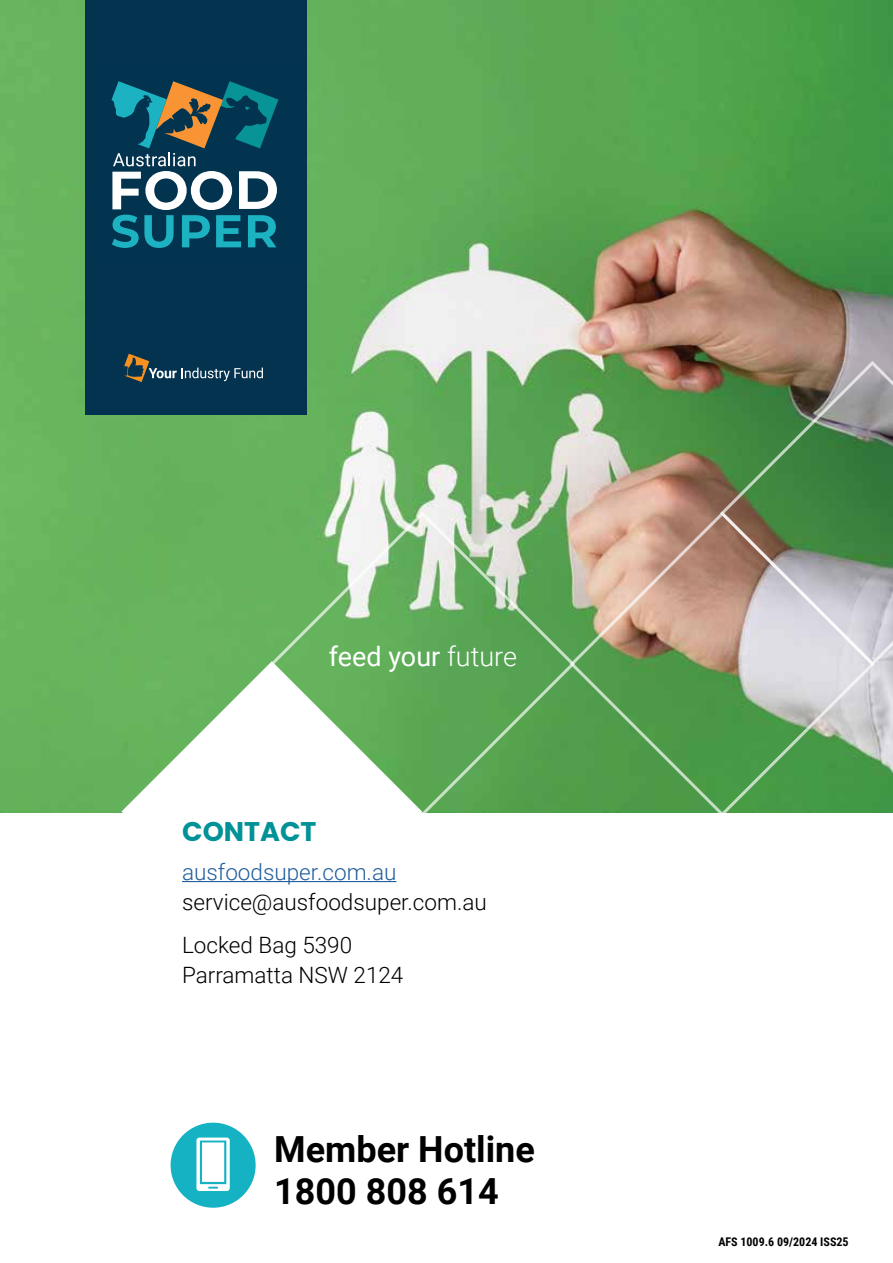
<style>
.page{position:relative;width:893px;height:1263px;background:#fff}
.page>*{position:absolute;margin:0;border:0;box-sizing:border-box;transform-origin:0 0}
.t1{font:700 36px/42px "Roboto";color:#000}
.t2{font:27px "Roboto";color:#fff}
.t3{font:700 27px "Poppins";color:#009296}
.t4{font:300 22.5px/42.8px "Roboto";color:#000}
.t5{font:300 22.5px "Roboto";color:#215e9e}
.t6{font:700 12px "Roboto Condensed";color:#000}
.s1{font-weight:300}
</style>
<div class="page">
<img style="left:0;top:0;width:893px;height:812px">
<svg style="left:121px;top:661px;width:276px;height:222px"></svg>
<svg style="left:718px;top:359px;width:175px;height:309px;background:#5f8559"></svg>
<svg style="left:268px;top:509px;width:300px;height:309px"></svg>
<svg style="left:568px;top:509px;width:309px;height:304px;background:#8da67c"></svg>
<hr style="left:182px;top:881px;width:214px;height:1px;background:#215e9e">
<div style="left:171px;top:1123px;width:85px;height:85px;background:#15b2c3;border-radius:50%"></div>
<svg style="left:196px;top:1137px;width:34px;height:54px;background:#d0eff3"></svg>
<div style="left:85px;top:0;width:221px;height:414px;background:#03334e"></div>
<svg style="left:111px;top:81px;width:167px;height:167px"></svg>
<svg style="left:124px;top:354px;width:139px;height:28px"></svg>
<p class="t2" style="left:329px;top:645px;width:190px">feed your <span class="s1">future</span></p>
<p class="t3" style="left:182px;top:817px;width:136px">CONTACT</p>
<p class="t5" style="left:182px;top:861px;width:216px">ausfoodsuper.com.au</p>
<p class="t4" style="left:182px;top:882px;width:306px">service@ausfoodsuper.com.au<br>Locked Bag 5390</p>
<p class="t4" style="left:182px;top:955px;width:223px">Parramatta NSW 2124</p>
<h1 class="t1" style="left:274px;top:1130px;width:262px">Member Hotline<br>1800 808 614</h1>
<p class="t6" style="left:718px;top:1237px;width:132px">AFS 1009.6 09/2024 ISS25</p>
</div>
